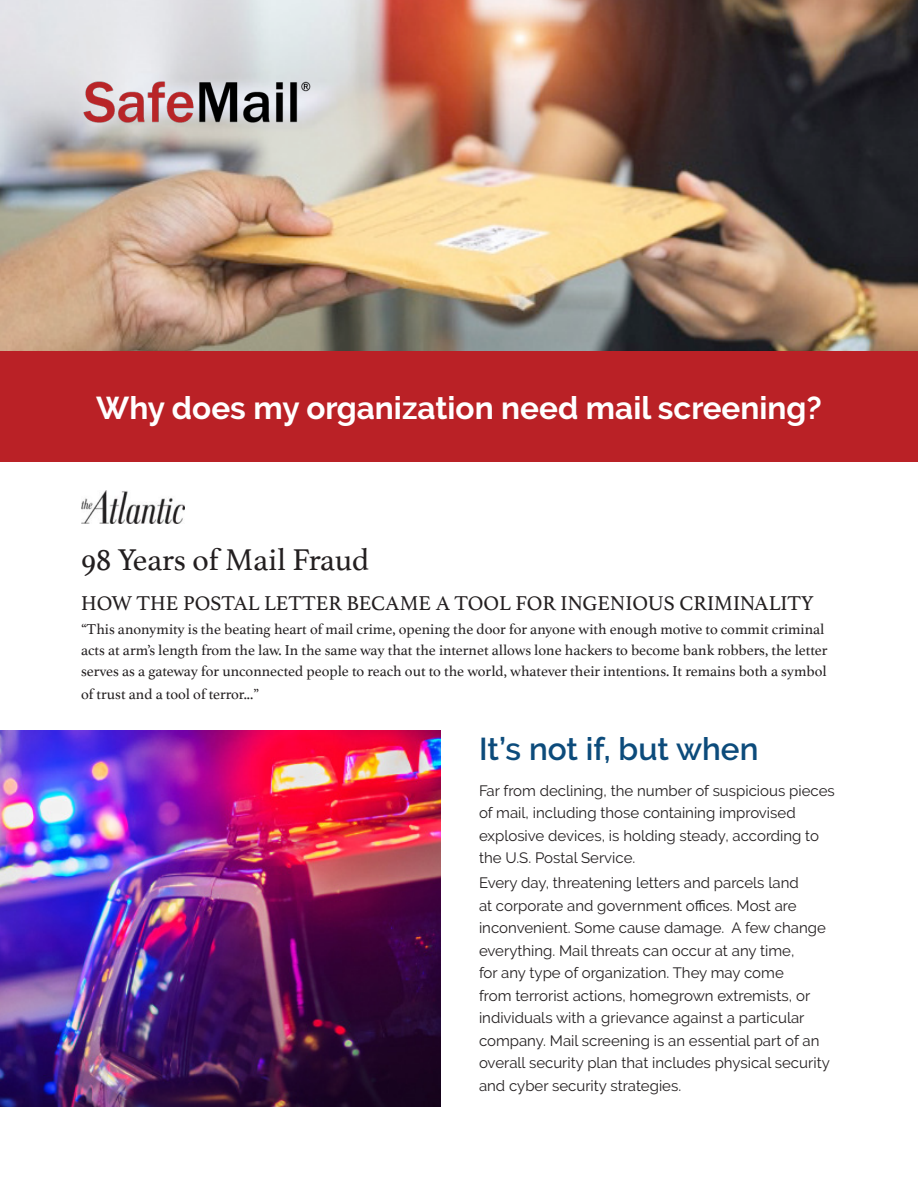
<style>
.page{position:relative;width:918px;height:1188px;background:#fff}
.page>*{position:absolute;margin:0;border:0;box-sizing:border-box;transform-origin:0 0}
.Headline{font:700 31.5px "Raleway";color:#fff}
.Headline-2{font:31.5px "Athelas";color:#231f20}
.Headline-3{font:600 31.5px "Raleway";color:#0c4b7b}
.Intro{font:21px "Athelas";color:#231f20}
.Copy{font:15px/22.5px "Raleway";color:#231f20}
.Copy-2{font:15px/21px "Athelas";color:#231f20}
</style>
<div class="page">
<img style="left:0;top:0;width:918px;height:351px">
<img style="left:0;top:730px;width:440px;height:377px">
<div style="left:0;top:351px;width:918px;height:110px;background:#ba2126"></div>
<img style="left:81px;top:491px;width:104px;height:33px">
<img style="left:81px;top:67px;width:231px;height:66px">
<p class="Headline" style="left:96px;top:390px;width:727px">Why does my organization need mail screening?</p>
<p class="Headline-2" style="left:81px;top:535px;width:290px">98 Years of Mail Fraud</p>
<p class="Intro" style="left:81px;top:587px;width:734px">HOW THE POSTAL LETTER BECAME A TOOL FOR INGENIOUS CRIMINALITY</p>
<p class="Copy-2" style="left:81px;top:618px;width:748px">“This anonymity is the beating heart of mail crime, opening the door for anyone with enough motive to commit criminal acts at arm’s length from the law. In the same way that the internet allows lone hackers to become bank robbers, the letter serves as a gateway for unconnected people to reach out to the world, whatever their intentions. It remains both a symbol</p>
<p class="Copy-2" style="left:81px;top:683px;width:180px">of trust and a tool of terror...”</p>
<p class="Headline-3" style="left:479px;top:730px;width:281px">It’s not if, but when</p>
<p class="Copy" style="left:479px;top:779px;width:357px">Far from declining, the number of suspicious pieces of mail, including those containing improvised explosive devices, is holding steady, according to the U.S. Postal Service.</p>
<p class="Copy" style="left:479px;top:872px;width:352px">Every day, threatening letters and parcels land<br>at corporate and government offices. Most are inconvenient. Some cause damage. A few change everything. Mail threats can occur at any time,<br>for any type of organization. They may come<br>from terrorist actions, homegrown extremists, or individuals with a grievance against a particular company. Mail screening is an essential part of an overall security plan that includes physical security and cyber security strategies.</p>
</div>
